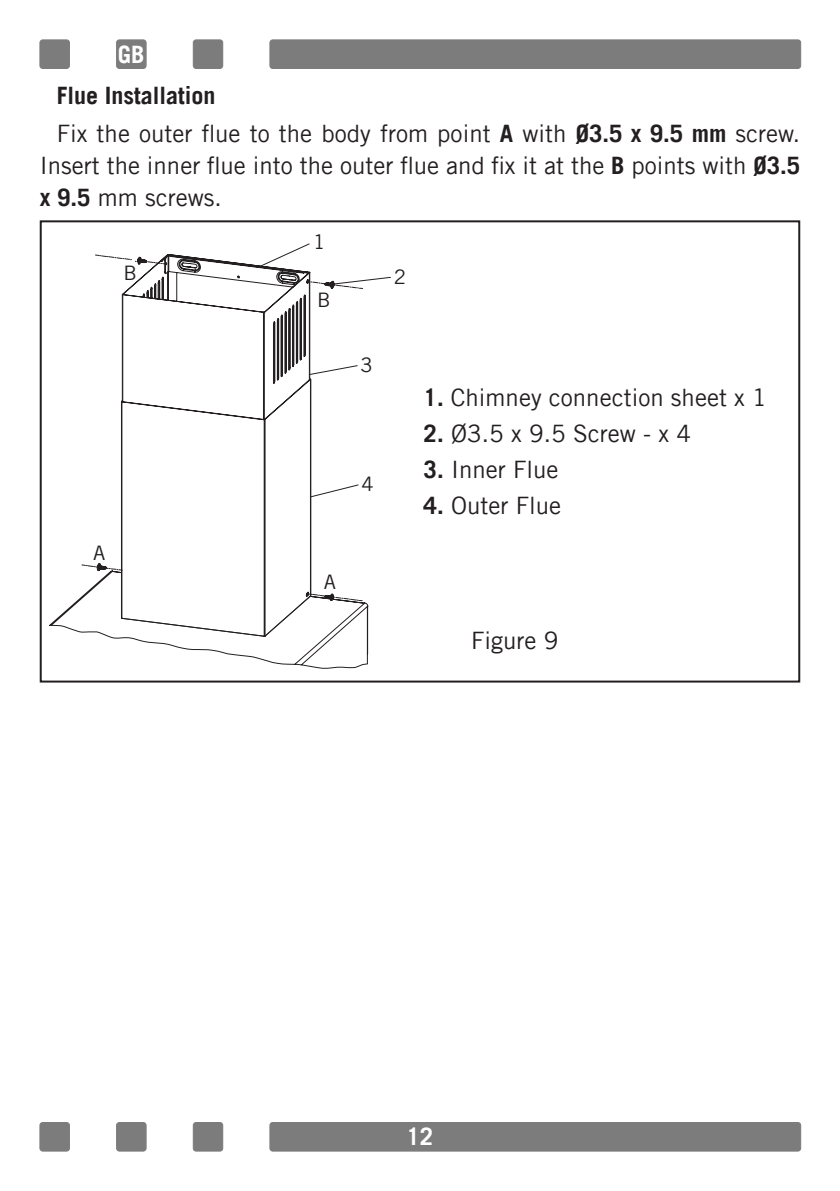
<style>
.page{position:relative;width:840px;height:1191px;background:#fff}
.page>*{position:absolute;margin:0;border:0;box-sizing:border-box;transform-origin:0 0}
.t1{font:24px/32px "Trade Gothic";color:#231f20;text-align:justify}
.t2{font:700 24px "Trade Gothic";color:#231f20}
.t3{font:700 24px "Trade Gothic";color:#fff}
.t4{font:20px "Trade Gothic";color:#231f20}
.s1{font-weight:700}
</style>
<div class="page">
<div style="left:270px;top:40px;width:530px;height:28px;background:#7d7c7c;border-radius:3px"></div>
<div style="left:269px;top:40px;width:531px;height:29px;border:1px solid #7d7c7c;border-radius:3px"></div>
<div style="left:40px;top:40px;width:29px;height:28px;background:#7d7c7c;border-radius:3px"></div>
<div style="left:40px;top:40px;width:30px;height:29px;border:1px solid #7d7c7c;border-radius:3px"></div>
<div style="left:193px;top:40px;width:29px;height:28px;background:#7d7c7c;border-radius:3px"></div>
<div style="left:193px;top:40px;width:30px;height:29px;border:1px solid #7d7c7c;border-radius:3px"></div>
<div style="left:116px;top:40px;width:30px;height:28px;background:#7d7c7c;border-radius:3px"></div>
<div style="left:116px;top:40px;width:30px;height:29px;border:1px solid #7d7c7c;border-radius:3px"></div>
<div style="left:270px;top:1122px;width:530px;height:29px;background:#7d7c7c;border-radius:3px"></div>
<div style="left:269px;top:1122px;width:531px;height:29px;border:1px solid #7d7c7c;border-radius:3px"></div>
<div style="left:40px;top:1122px;width:29px;height:29px;background:#7d7c7c;border-radius:3px"></div>
<div style="left:40px;top:1122px;width:30px;height:29px;border:1px solid #7d7c7c;border-radius:3px"></div>
<div style="left:193px;top:1122px;width:29px;height:29px;background:#7d7c7c;border-radius:3px"></div>
<div style="left:193px;top:1122px;width:30px;height:29px;border:1px solid #7d7c7c;border-radius:3px"></div>
<div style="left:116px;top:1122px;width:30px;height:29px;background:#7d7c7c;border-radius:3px"></div>
<div style="left:116px;top:1122px;width:30px;height:29px;border:1px solid #7d7c7c;border-radius:3px"></div>
<svg style="left:49px;top:243px;width:342px;height:426px"></svg>
<div style="left:40px;top:220px;width:759px;height:462px;border:2px solid #231f20"></div>
<p class="t3" style="left:118px;top:40px;width:28px">GB</p>
<p class="t2" style="left:57px;top:81px;width:160px">Flue Installation</p>
<p class="t1" style="left:40px;top:117px;width:761px;text-indent:17px">Fix the outer flue to the body from point <span class="s1">A</span> with <span class="s1">Ø3.5 x 9.5 mm</span> screw.<br>Insert the inner flue into the outer flue and fix it at the <span class="s1">B</span> points with <span class="s1">Ø3.5 x 9.5</span> mm screws.</p>
<p class="t4" style="left:123px;top:260px;width:15px">B</p>
<p class="t4" style="left:93px;top:541px;width:14px">A</p>
<p class="t4" style="left:313px;top:229px;width:14px">1</p>
<p class="t4" style="left:317px;top:288px;width:15px">B</p>
<p class="t4" style="left:324px;top:570px;width:14px">A</p>
<p class="t4" style="left:394px;top:264px;width:14px">2</p>
<p class="t4" style="left:360px;top:352px;width:14px">3</p>
<p class="t4" style="left:361px;top:472px;width:14px">4</p>
<p class="t1" style="left:423px;top:381px;width:344px"><span class="s1">1.</span> Chimney connection sheet x 1</p>
<p class="t1" style="left:423px;top:417px;width:269px"><span class="s1">2.</span> Ø3.5 x 9.5 Screw - x 4</p>
<p class="t1" style="left:423px;top:453px;width:136px"><span class="s1">3.</span> Inner Flue</p>
<p class="t1" style="left:423px;top:489px;width:139px"><span class="s1">4.</span> Outer Flue</p>
<p class="t1" style="left:471px;top:624px;width:89px">Figure 9</p>
<p class="t3" style="left:406px;top:1122px;width:28px">12</p>
</div>
